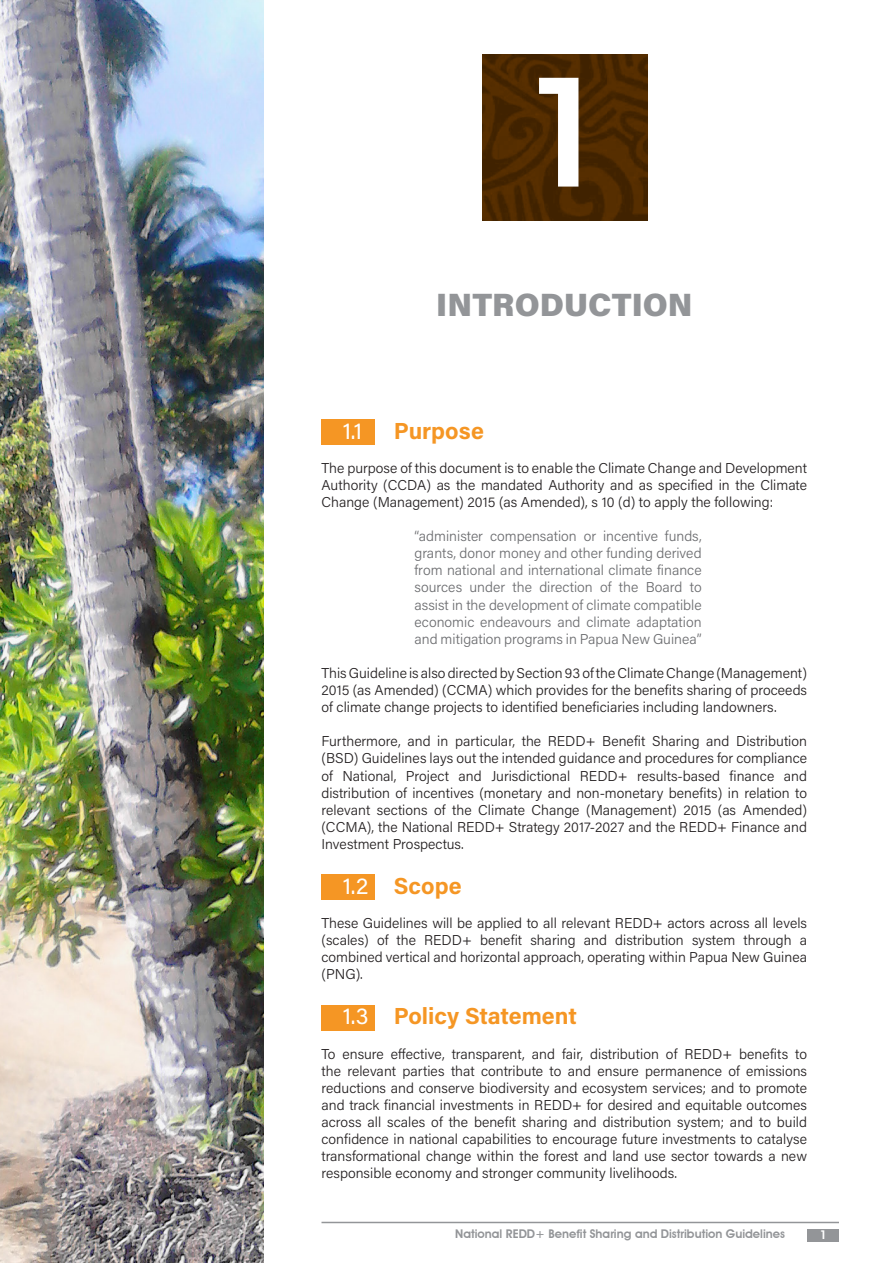
<style>
.page{position:relative;width:893px;height:1263px;background:#fff}
.page>*{position:absolute;margin:0;border:0;box-sizing:border-box;transform-origin:0 0}
.t1{font:600 153px "Avant Garde IT Cby BT";color:#fff}
.t2{font:32.25px "Acumin Variable Concept";letter-spacing:.065em;color:#939598}
.t3{font:23.25px "Acumin Variable Concept";letter-spacing:.055em;color:#f59624}
.t4{font:23.25px "Acumin Variable Concept";color:#fff}
.t5{font:14.25px/17.1px "Acumin Variable Concept";letter-spacing:.01em;color:#231f20;text-align:justify}
.t6{font:14.25px/17.1px "Acumin Variable Concept";letter-spacing:.01em;color:#6c6d70;text-align:justify}
.t7{font:600 12px "Avant Garde IT Cby BT";color:#939598}
.t8{font:600 12px "Avant Garde IT Cby BT";color:#fff}
.s1{color:#fff}
</style>
<div class="page">
<img style="left:482px;top:55px;width:165px;height:165px">
<div style="left:321px;top:419px;width:54px;height:25px;background:#f59624"></div>
<div style="left:321px;top:874px;width:54px;height:26px;background:#f59624"></div>
<div style="left:321px;top:1005px;width:54px;height:25px;background:#f59624"></div>
<div style="left:808px;top:1229px;width:31px;height:12px;background:#939598"></div>
<hr style="left:321px;top:1222px;width:518px;height:1px;background:#939598">
<img style="left:0;top:0;width:264px;height:1263px">
<p class="t1" style="left:520px;top:40px;width:90px">1</p>
<p class="t2" style="left:436px;top:283px;width:257px">INTRODUCTION</p>
<p class="t4" style="left:343px;top:414px;width:20px">1.1</p>
<p class="t3" style="left:394px;top:414px;width:90px">Purpose</p>
<p class="t5" style="left:321px;top:459px;width:487px">The purpose of this document is to enable the Climate Change and Development Authority (CCDA) as the mandated Authority and as specified in the Climate Change (Management) 2015 (as Amended), s 10 (d) to apply the following:</p>
<p class="t6" style="left:414px;top:527px;width:289px">“administer compensation or incentive funds, grants, donor money and other funding derived from national and international climate finance sources under the direction of the Board to assist in the development of climate compatible economic endeavours and climate adaptation and mitigation programs in Papua New Guinea”</p>
<p class="t5" style="left:321px;top:664px;width:487px">This Guideline is also directed by Section 93 of the Climate Change (Management)<br>2015 (as Amended) (CCMA) which provides for the benefits sharing of proceeds of climate change projects to identified beneficiaries including landowners.</p>
<p class="t5" style="left:321px;top:732px;width:487px">Furthermore, and in particular, the REDD+ Benefit Sharing and Distribution (BSD) Guidelines lays out the intended guidance and procedures for compliance of National, Project and Jurisdictional REDD+ results-based finance and distribution of incentives (monetary and non-monetary benefits) in relation to relevant sections of the Climate Change (Management) 2015 (as Amended) (CCMA), the National REDD+ Strategy 2017-2027 and the REDD+ Finance and Investment Prospectus.</p>
<p class="t3" style="left:343px;top:870px;width:119px"><span class="s1">1.2</span> Scope</p>
<p class="t5" style="left:321px;top:914px;width:487px">These Guidelines will be applied to all relevant REDD+ actors across all levels (scales) of the REDD+ benefit sharing and distribution system through a combined vertical and horizontal approach, operating within Papua New Guinea (PNG).</p>
<p class="t3" style="left:343px;top:1000px;width:234px"><span class="s1">1.3</span> Policy Statement</p>
<p class="t5" style="left:321px;top:1045px;width:487px">To ensure effective, transparent, and fair, distribution of REDD+ benefits to the relevant parties that contribute to and ensure permanence of emissions reductions and conserve biodiversity and ecosystem services; and to promote and track financial investments in REDD+ for desired and equitable outcomes across all scales of the benefit sharing and distribution system; and to build confidence in national capabilities to encourage future investments to catalyse transformational change within the forest and land use sector towards a new responsible economy and stronger community livelihoods.</p>
<p class="t7" style="left:455px;top:1226px;width:331px">National REDD+ Benefit Sharing and Distribution Guidelines</p>
<p class="t8" style="left:820px;top:1228px;width:8px">1</p>
</div>
